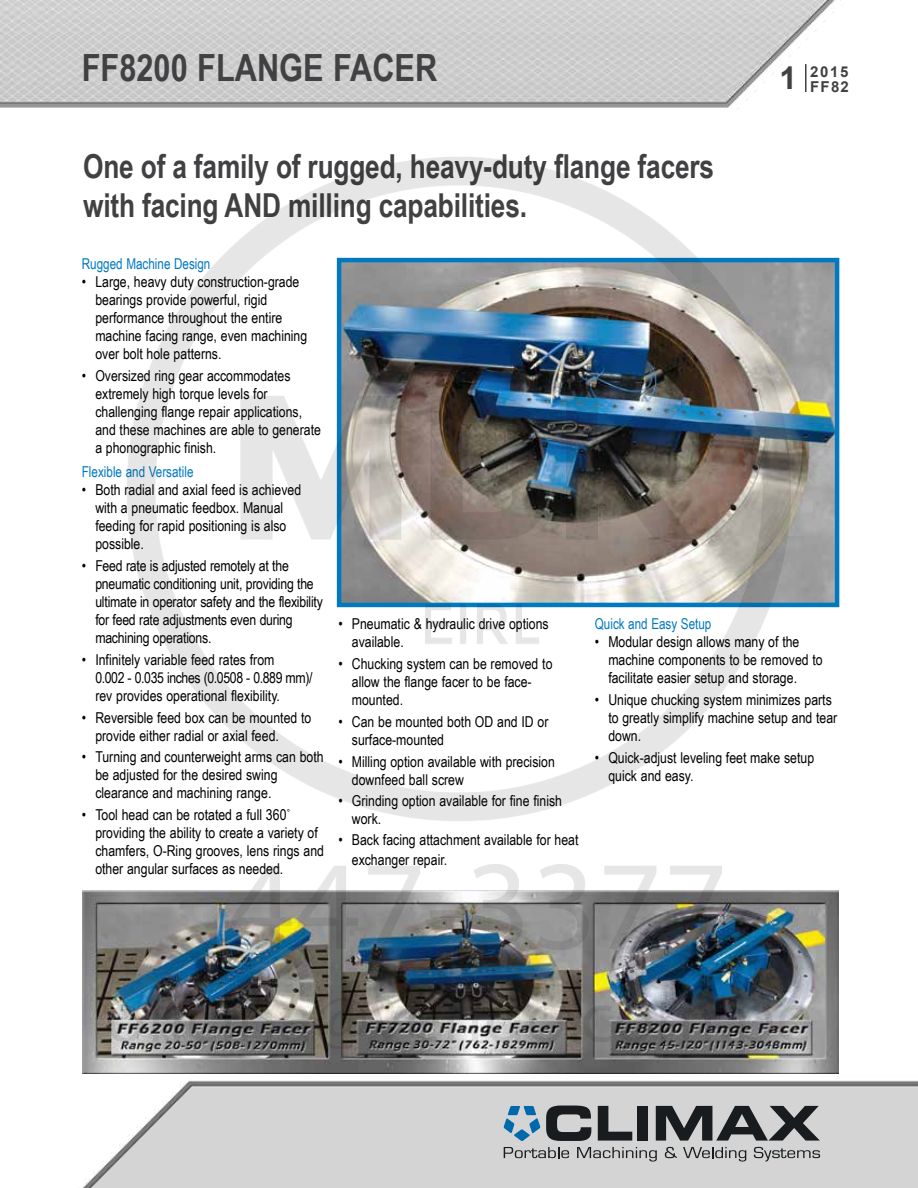
<style>
.page{position:relative;width:918px;height:1188px;background:#fff}
.page>*{position:absolute;margin:0;border:0;box-sizing:border-box;transform-origin:0 0}
.t1{font:700 37.5px "Arial Narrow";color:#414042}
.t2{font:700 33px/39.6px "Arial Narrow";letter-spacing:-.005em;color:#414042}
.t3{font:15px/18px "Arial Narrow";color:#000}
.t4{font:15px "Arial Narrow";color:#0079c1;scale:.95 1}
.t5{font:700 15px/15.3px "Arial";letter-spacing:.095em;color:#414042;text-align:right}
</style>
<div class="page">
<img style="left:0;top:0;width:918px;height:1188px">
<h1 class="t1" style="left:82px;top:40px;width:357px">FF8200 FLANGE FACER</h1>
<p class="t5" style="left:780px;top:64px;width:71px">2015<br><sup>1</sup> FF82</p>
<h2 class="t2" style="left:83px;top:145px;width:633px">One of a family of rugged, heavy-duty flange facers with facing AND milling capabilities.</h2>
<p class="t4" style="left:82px;top:252px;width:137px">Rugged Machine Design</p>
<p class="t3" style="left:95px;top:272px;width:213px;text-indent:-13px">• Large, heavy duty construction-grade bearings provide powerful, rigid performance throughout the entire machine facing range, even machining over bolt hole patterns.</p>
<p class="t3" style="left:95px;top:366px;width:227px;text-indent:-14px">• Oversized ring gear accommodates extremely high torque levels for challenging flange repair applications, and these machines are able to generate a phonographic finish.</p>
<p class="t4" style="left:82px;top:461px;width:119px">Flexible and Versatile</p>
<p class="t3" style="left:95px;top:480px;width:207px;text-indent:-14px">• Both radial and axial feed is achieved with a pneumatic feedbox. Manual feeding for rapid positioning is also possible.</p>
<p class="t3" style="left:95px;top:556px;width:229px;text-indent:-13px">• Feed rate is adjusted remotely at the pneumatic conditioning unit, providing the ultimate in operator safety and the flexibility for feed rate adjustments even during machining operations.</p>
<p class="t3" style="left:95px;top:650px;width:219px;text-indent:-14px">• Infinitely variable feed rates from<br>0.002 - 0.035 inches (0.0508 - 0.889 mm)/ rev provides operational flexibility.</p>
<p class="t3" style="left:95px;top:708px;width:218px;text-indent:-14px">• Reversible feed box can be mounted to provide either radial or axial feed.</p>
<p class="t3" style="left:95px;top:748px;width:230px;text-indent:-14px">• Turning and counterweight arms can both be adjusted for the desired swing clearance and machining range.</p>
<p class="t3" style="left:95px;top:805px;width:230px;text-indent:-14px">• Tool head can be rotated a full 360˚ providing the ability to create a variety of chamfers, O-Ring grooves, lens rings and other angular surfaces as needed.</p>
<p class="t4" style="left:595px;top:613px;width:124px">Quick and Easy Setup</p>
<p class="t3" style="left:608px;top:632px;width:216px;text-indent:-14px">• Modular design allows many of the machine components to be removed to facilitate easier setup and storage.</p>
<p class="t3" style="left:608px;top:690px;width:231px;text-indent:-14px">• Unique chucking system minimizes parts to greatly simplify machine setup and tear down.</p>
<p class="t3" style="left:608px;top:748px;width:207px;text-indent:-14px">• Quick-adjust leveling feet make setup quick and easy.</p>
<p class="t3" style="left:352px;top:614px;width:198px;text-indent:-14px">• Pneumatic &amp; hydraulic drive options available.</p>
<p class="t3" style="left:352px;top:654px;width:202px;text-indent:-14px">• Chucking system can be removed to allow the flange facer to be face&shy;mounted.</p>
<p class="t3" style="left:352px;top:712px;width:198px;text-indent:-14px">• Can be mounted both OD and ID or surface-mounted</p>
<p class="t3" style="left:352px;top:752px;width:205px;text-indent:-14px">• Milling option available with precision downfeed ball screw</p>
<p class="t3" style="left:352px;top:792px;width:212px;text-indent:-14px">• Grinding option available for fine finish work.</p>
<p class="t3" style="left:352px;top:829px;width:228px;line-height:19.8px;text-indent:-14px">• Back facing attachment available for heat exchanger repair.</p>
</div>
